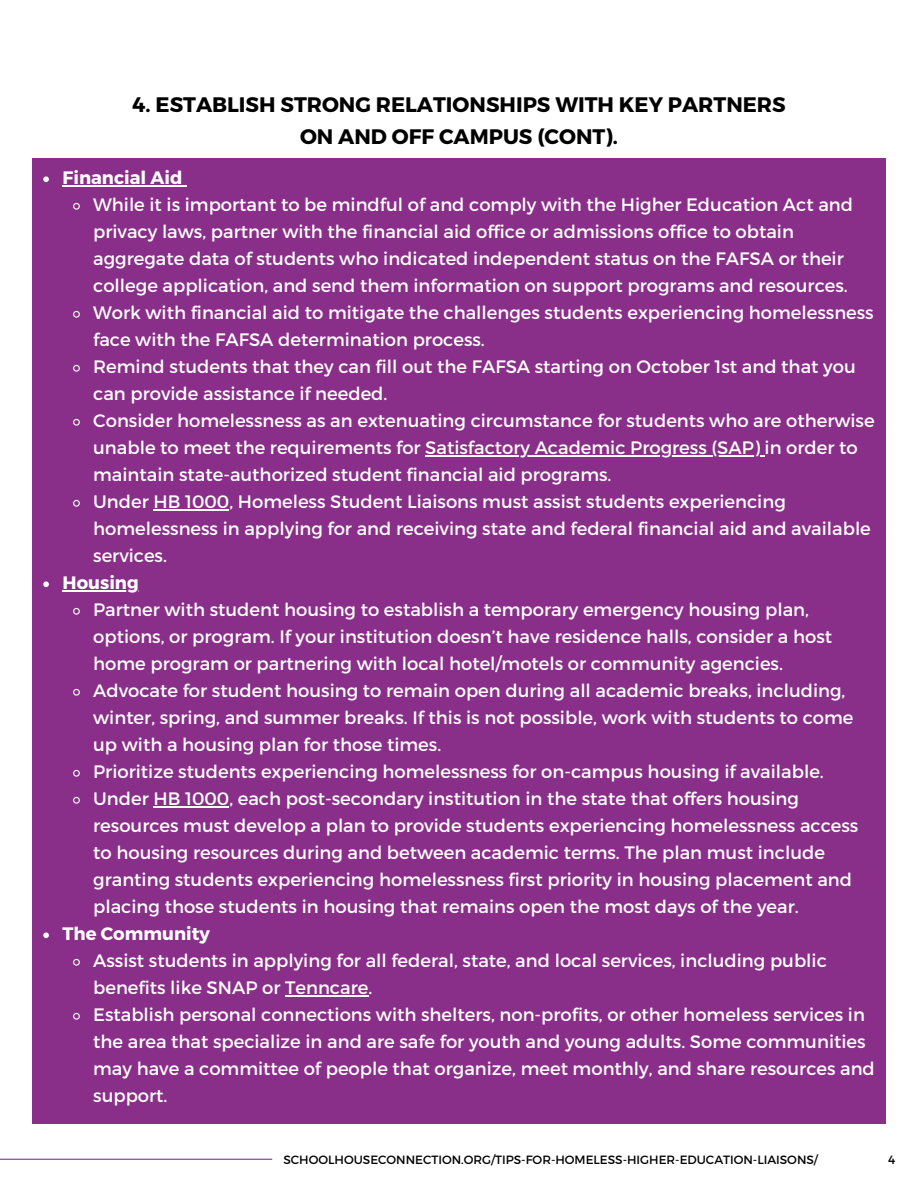
<style>
.page{position:relative;width:918px;height:1188px;background:#fff}
.page>*{position:absolute;margin:0;border:0;box-sizing:border-box;transform-origin:0 0}
.t1{font:700 21px/31.5px "Montserrat";color:#000;text-align:center}
.t2{font:18px/27px "Montserrat";color:#fff}
.t3{font:700 18px "Montserrat";color:#fff}
.t4{font:12px "Montserrat";color:#000}
</style>
<div class="page">
<div style="left:32px;top:159px;width:854px;height:965px;background:#8a2f89"></div>
<svg style="left:43px;top:176px;width:6px;height:6px"></svg>
<hr style="left:63px;top:185px;width:119px;height:2px;background:#fff">
<svg style="left:73px;top:202px;width:7px;height:8px"></svg>
<svg style="left:73px;top:310px;width:7px;height:8px"></svg>
<svg style="left:73px;top:364px;width:7px;height:8px"></svg>
<svg style="left:73px;top:418px;width:7px;height:8px"></svg>
<hr style="left:425px;top:455px;width:335px;height:2px;background:#fff">
<svg style="left:73px;top:499px;width:7px;height:8px"></svg>
<hr style="left:153px;top:509px;width:76px;height:2px;background:#fff">
<svg style="left:43px;top:581px;width:6px;height:6px"></svg>
<hr style="left:63px;top:590px;width:76px;height:2px;background:#fff">
<svg style="left:73px;top:607px;width:7px;height:8px"></svg>
<svg style="left:73px;top:688px;width:7px;height:8px"></svg>
<svg style="left:73px;top:769px;width:7px;height:8px"></svg>
<svg style="left:73px;top:796px;width:7px;height:8px"></svg>
<hr style="left:153px;top:806px;width:76px;height:2px;background:#fff">
<svg style="left:43px;top:932px;width:6px;height:6px"></svg>
<svg style="left:73px;top:958px;width:7px;height:8px"></svg>
<hr style="left:285px;top:995px;width:83px;height:2px;background:#fff">
<svg style="left:73px;top:1012px;width:7px;height:8px"></svg>
<svg style="left:0;top:1159px;width:272px;height:1px"></svg>
<p class="t1" style="left:132px;top:89px;width:655px">4. ESTABLISH STRONG RELATIONSHIPS WITH KEY PARTNERS<br>ON AND OFF CAMPUS (CONT).</p>
<p class="t3" style="left:63px;top:167px;width:121px">Financial Aid</p>
<p class="t2" style="left:93px;top:191px;width:783px">While it is important to be mindful of and comply with the Higher Education Act and privacy laws, partner with the financial aid office or admissions office to obtain aggregate data of students who indicated independent status on the FAFSA or their college application, and send them information on support programs and resources.<br>Work with financial aid to mitigate the challenges students experiencing homelessness face with the FAFSA determination process.<br>Remind students that they can fill out the FAFSA starting on October 1st and that you can provide assistance if needed.<br>Consider homelessness as an extenuating circumstance for students who are otherwise unable to meet the requirements for Satisfactory Academic Progress (SAP) in order to maintain state-authorized student financial aid programs.<br>Under HB 1000, Homeless Student Liaisons must assist students experiencing homelessness in applying for and receiving state and federal financial aid and available services.</p>
<p class="t3" style="left:63px;top:572px;width:78px">Housing</p>
<p class="t2" style="left:93px;top:596px;width:767px">Partner with student housing to establish a temporary emergency housing plan, options, or program. If your institution doesn’t have residence halls, consider a host home program or partnering with local hotel/motels or community agencies.<br>Advocate for student housing to remain open during all academic breaks, including, winter, spring, and summer breaks. If this is not possible, work with students to come up with a housing plan for those times.<br>Prioritize students experiencing homelessness for on-campus housing if available.<br>Under HB 1000, each post-secondary institution in the state that offers housing resources must develop a plan to provide students experiencing homelessness access to housing resources during and between academic terms. The plan must include granting students experiencing homelessness first priority in housing placement and placing those students in housing that remains open the most days of the year.</p>
<p class="t3" style="left:63px;top:923px;width:149px">The Community</p>
<p class="t2" style="left:93px;top:947px;width:783px">Assist students in applying for all federal, state, and local services, including public benefits like SNAP or Tenncare.<br>Establish personal connections with shelters, non-profits, or other homeless services in the area that specialize in and are safe for youth and young adults. Some communities may have a committee of people that organize, meet monthly, and share resources and support.</p>
<p class="t4" style="left:283px;top:1152px;width:536px">SCHOOLHOUSECONNECTION.ORG/TIPS-FOR-HOMELESS-HIGHER-EDUCATION-LIAISONS/</p>
<p class="t4" style="left:888px;top:1152px;width:9px">4</p>
</div>
